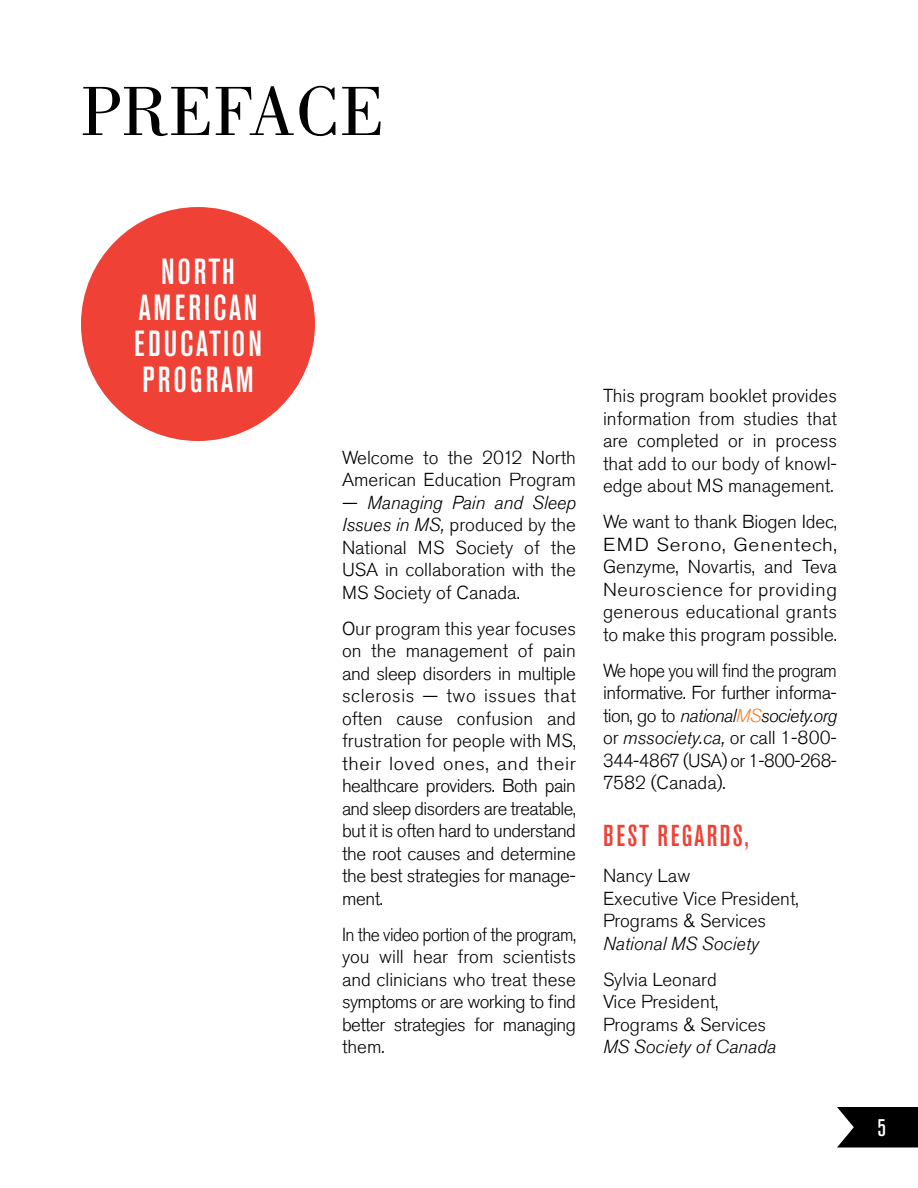
<style>
.page{position:relative;width:918px;height:1188px;background:#fff}
.page>*{position:absolute;margin:0;border:0;box-sizing:border-box;transform-origin:0 0}
.t1{font:72px "Bodoni";color:#000}
.t2{font:500 condensed 36px/36px "Akzidenz Grotesk BQ";letter-spacing:.08em;color:#fff;text-align:center}
.t3{font:500 condensed 30px "Akzidenz Grotesk BQ";letter-spacing:.08em;color:#ef4135}
.t4{font:500 condensed 24px "Akzidenz Grotesk BQ";color:#fff}
.t5{font:300 18.75px/22.5px "Akzidenz Grotesk Std";color:#000;text-align:justify}
.t6{font:300 18.75px/22.5px "Akzidenz Grotesk Std";color:#000;text-align:justify;scale:.95 1}
.t7{font:300 18.75px/22.5px "Akzidenz Grotesk Std";color:#000;text-align:justify;scale:.93 1}
.t8{font:italic 300 18.75px "Akzidenz Grotesk Std";color:#000}
.s1{font-style:italic}
.s2{font-style:italic;color:#f58025}
</style>
<div class="page">
<div style="left:81px;top:207px;width:234px;height:234px;background:#ef4135;border-radius:50%"></div>
<svg style="left:837px;top:1107px;width:81px;height:41px;background:#1d1d1d"></svg>
<h1 class="t1" style="left:81px;top:71px;width:212px">PREFACE</h1>
<h2 class="t2" style="left:134px;top:253px;width:126px">NORTH<br>AM ERICAN<br>EDUCATION<br>PROGRAM</h2>
<p class="t5" style="left:342px;top:446px;width:236px">Welcome to the 2012 North<br>American Education Program</p>
<p class="t5" style="left:342px;top:491px;width:236px">— <span class="s1">Managing Pain and Sleep Issues in MS,</span> produced by the National MS Society of the USA in collaboration with the MS Society of Canada.</p>
<p class="t5" style="left:342px;top:617px;width:236px">Our program this year focuses on the management of pain and sleep disorders in multiple sclerosis — two issues that often cause confusion and frustration for people with MS, their loved ones, and their healthcare providers. Both pain and sleep disorders are treatable, but it is often hard to understand the root causes and determine the best strategies for manage&shy;ment.</p>
<p class="t7" style="left:342px;top:923px;width:253px">In the video portion of the program, you will hear from scientists and clinicians who treat these symptoms or are working to find better strategies for managing them.</p>
<p class="t5" style="left:603px;top:385px;width:236px">This program booklet provides information from studies that are completed or in process that add to our body of knowl&shy;edge about MS management.</p>
<p class="t5" style="left:603px;top:511px;width:236px">We want to thank Biogen Idec, EMD Serono, Genentech, Genzyme, Novartis, and Teva Neuroscience for providing generous educational grants to make this program possible.</p>
<p class="t6" style="left:603px;top:659px;width:248px">We hope you will find the program informative. For further informa&shy;tion, go to <span class="s1">national</span><span class="s2">MS</span><span class="s1">society.org </span>or <span class="s1">mssociety.ca,</span> or call 1-800- 344-4867 (USA) or 1-800-268- 7582 (Canada).</p>
<h3 class="t3" style="left:603px;top:819px;width:147px">BEST REGARDS,</h3>
<p class="t5" style="left:603px;top:865px;width:197px;text-align:left">Nancy Law<br>Executive Vice President,<br>Programs &amp; Services</p>
<p class="t8" style="left:603px;top:933px;width:157px">National MS Society</p>
<p class="t5" style="left:603px;top:968px;width:165px;text-align:left">Sylvia Leonard<br>Vice President,<br>Programs &amp; Services</p>
<p class="t8" style="left:603px;top:1036px;width:175px">MS Society of Canada</p>
<p class="t4" style="left:878px;top:1114px;width:10px">5</p>
</div>
